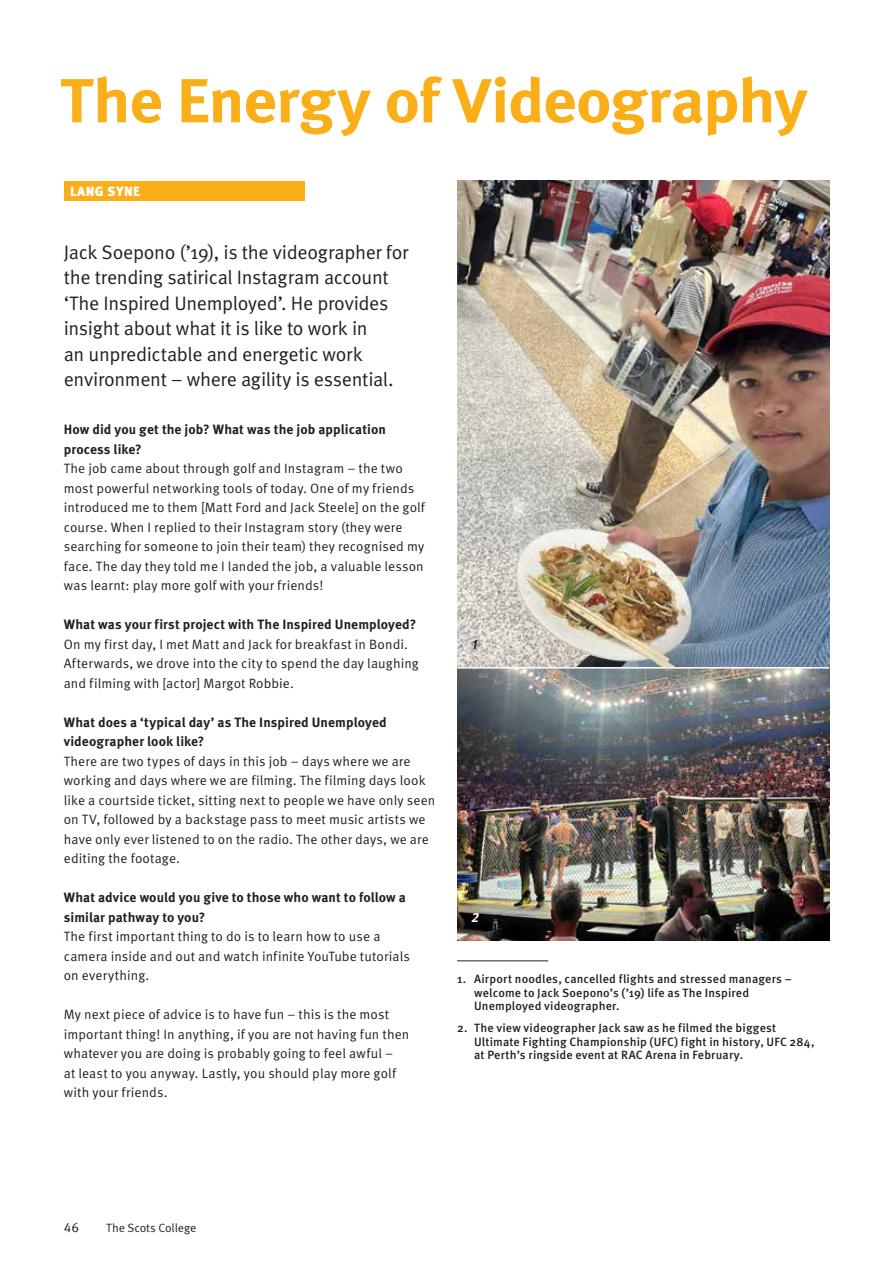
<style>
.page{position:relative;width:893px;height:1263px;background:#fff}
.page>*{position:absolute;margin:0;border:0;box-sizing:border-box;transform-origin:0 0}
.t1{font:700 62.1px "Meta Pro";letter-spacing:-.025em;color:#faaf18;scale:1.06 1}
.t2{font:19.5px/25.5px "Meta Pro Norm";letter-spacing:-.02em;color:#231f20}
.t3{font:13.5px/19.5px "Meta Pro Norm";letter-spacing:.005em;color:#231f20}
.t4{font:700 13.5px/19.5px "Meta Pro";letter-spacing:.005em;color:#231f20}
.t5{font:900 13.5px "Meta Pro";letter-spacing:.03em;color:#fff}
.t6{font:italic 700 13.5px "Meta Pro";color:#231f20}
.t7{font:italic 700 13.5px "Meta Pro";color:#fff}
.t8{font:500 12px/13.5px "Meta Pro";letter-spacing:.015em;color:#231f20}
.t9{font:12px "Meta Pro Norm";letter-spacing:-.01em;color:#231f20}
</style>
<div class="page">
<img style="left:457px;top:181px;width:372px;height:760px">
<hr style="left:457px;top:667px;width:372px;height:2px;background:#fff">
<div style="left:64px;top:181px;width:241px;height:19px;background:#faaf18"></div>
<hr style="left:457px;top:960px;width:91px;height:1px;background:#231f20">
<h1 class="t1" style="left:60px;top:52px;width:707px">The Energy of Videography</h1>
<p class="t5" style="left:70px;top:180px;width:72px">LANG SYNE</p>
<p class="t2" style="left:64px;top:238px;width:346px">Jack Soepono (’19), is the videographer for the trending satirical Instagram account ‘The Inspired Unemployed’. He provides insight about what it is like to work in<br>an unpredictable and energetic work environment – where agility is essential.</p>
<p class="t4" style="left:64px;top:419px;width:324px">How did you get the job? What was the job application process like?</p>
<p class="t3" style="left:64px;top:458px;width:363px">The job came about through golf and Instagram – the two most powerful networking tools of today. One of my friends introduced me to them [Matt Ford and Jack Steele] on the golf course. When I replied to their Instagram story (they were searching for someone to join their team) they recognised my face. The day they told me I landed the job, a valuable lesson was learnt: play more golf with your friends!</p>
<p class="t4" style="left:64px;top:614px;width:354px">What was your first project with The Inspired Unemployed?</p>
<p class="t3" style="left:64px;top:633px;width:357px">On my first day, I met Matt and Jack for breakfast in Bondi.<br>Afterwards, we drove into the city to spend the day laughing and filming with [actor] Margot Robbie.</p>
<p class="t4" style="left:64px;top:711px;width:325px">What does a ‘typical day’ as The Inspired Unemployed videographer look like?</p>
<p class="t3" style="left:64px;top:750px;width:373px">There are two types of days in this job – days where we are working and days where we are filming. The filming days look like a courtside ticket, sitting next to people we have only seen on TV, followed by a backstage pass to meet music artists we have only ever listened to on the radio. The other days, we are editing the footage.</p>
<p class="t4" style="left:64px;top:887px;width:344px">What advice would you give to those who want to follow a similar pathway to you?</p>
<p class="t3" style="left:64px;top:926px;width:348px">The first important thing to do is to learn how to use a camera inside and out and watch infinite YouTube tutorials on everything.</p>
<p class="t3" style="left:64px;top:1004px;width:347px">My next piece of advice is to have fun – this is the most important thing! In anything, if you are not having fun then whatever you are doing is probably going to feel awful –<br>at least to you anyway. Lastly, you should play more golf with your friends.</p>
<p class="t6" style="left:472px;top:633px;width:7px">1</p>
<p class="t7" style="left:471px;top:906px;width:9px">2</p>
<p class="t8" style="left:474px;top:971px;width:319px;text-indent:-17px">1. Airport noodles, cancelled flights and stressed managers – welcome to Jack Soepono’s (’19) life as The Inspired<br>Unemployed videographer.</p>
<p class="t8" style="left:474px;top:1020px;width:342px;text-indent:-17px">2. The view videographer Jack saw as he filmed the biggest<br>Ultimate Fighting Championship (UFC) fight in history, UFC 284, at Perth’s ringside event at RAC Arena in February.</p>
<p class="t3" style="left:64px;top:1216px;width:17px">46</p>
<p class="t9" style="left:106px;top:1218px;width:92px">The Scots College</p>
</div>
